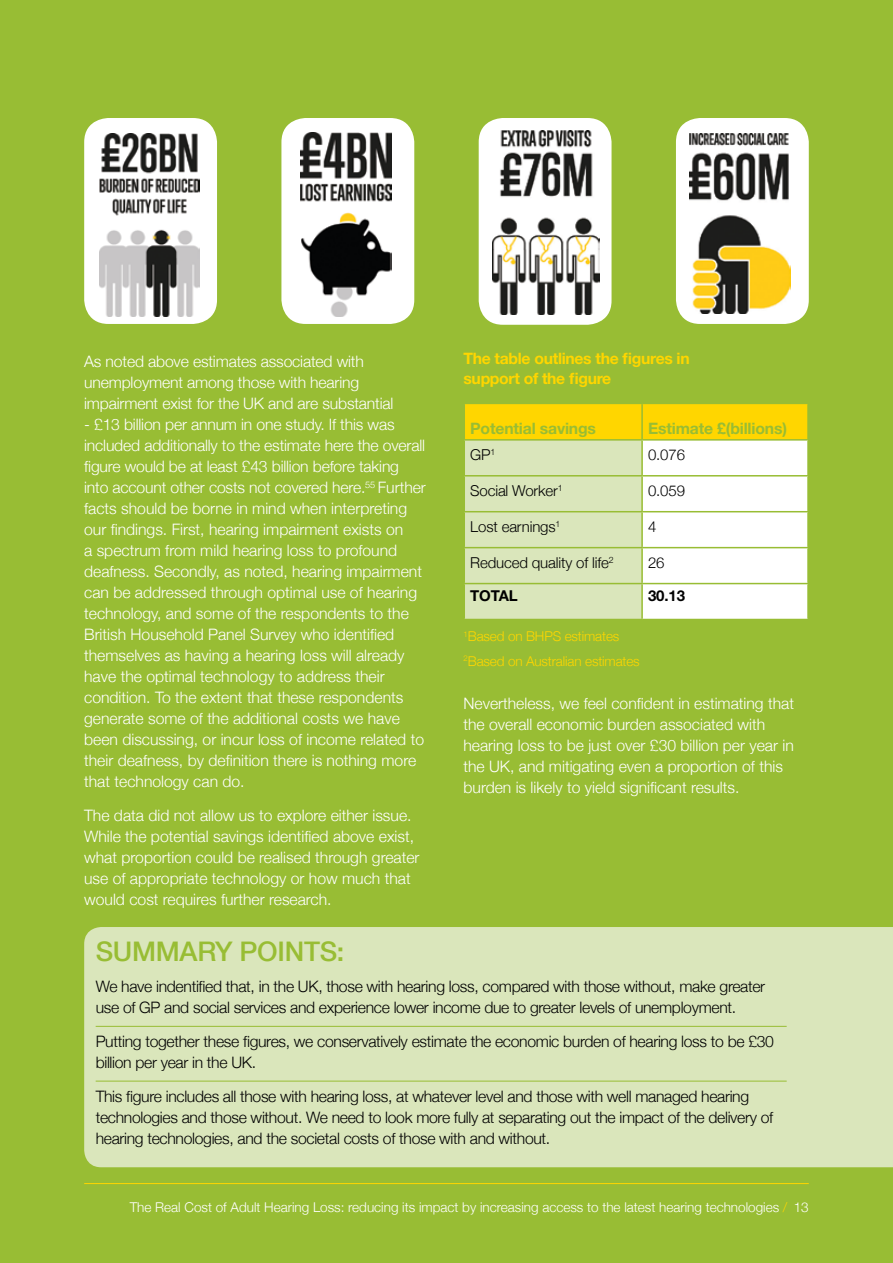
<style>
.page{position:relative;width:893px;height:1263px;background:#98bd34}
.page>*{position:absolute;margin:0;border:0;box-sizing:border-box;transform-origin:0 0}
.t1{font:500 27px "Helvetica Neue";letter-spacing:-.01em;color:#98bd34}
.t2{font:300 15.75px/21px "Helvetica Neue";color:#fff}
.t3{font:300 15.75px/21px "Helvetica Neue";letter-spacing:-.02em;color:#000}
.t4{font:700 15.75px/20.2px "Helvetica Neue";letter-spacing:-.02em;color:#ffd600}
.t5{font:700 15.75px "Helvetica Neue";letter-spacing:-.01em;color:#98bd34}
.t6{font:300 15px "Helvetica Neue";letter-spacing:-.01em;color:#000}
.t7{font:700 15px "Helvetica Neue";letter-spacing:-.01em;color:#000}
.t8{font:300 13.5px "Helvetica Neue";color:#fff}
.t9{font:300 13.5px/24.5px "Helvetica Neue";letter-spacing:-.01em;color:#ffd600}
.s1{color:#ffd600}
</style>
<div class="page">
<div style="left:84px;top:927px;width:809px;height:240px;background:#dae6bb"></div>
<hr style="left:96px;top:1026px;width:691px;height:1px;background:#98bd34">
<hr style="left:96px;top:1081px;width:691px;height:1px;background:#98bd34">
<svg style="left:465px;top:404px;width:342px;height:215px;background:#edecb3"></svg>
<hr style="left:641px;top:441px;width:2px;height:34px;background:#98bd34">
<hr style="left:463px;top:475px;width:179px;height:1px;background:#98bd34">
<hr style="left:642px;top:475px;width:167px;height:1px;background:#98bd34">
<hr style="left:641px;top:476px;width:2px;height:35px;background:#98bd34">
<hr style="left:463px;top:511px;width:179px;height:1px;background:#98bd34">
<hr style="left:642px;top:511px;width:167px;height:1px;background:#98bd34">
<hr style="left:641px;top:512px;width:2px;height:35px;background:#98bd34">
<hr style="left:463px;top:547px;width:179px;height:1px;background:#98bd34">
<hr style="left:642px;top:547px;width:167px;height:1px;background:#98bd34">
<hr style="left:641px;top:548px;width:2px;height:35px;background:#98bd34">
<hr style="left:463px;top:583px;width:179px;height:1px;background:#98bd34">
<hr style="left:642px;top:583px;width:167px;height:1px;background:#98bd34">
<hr style="left:641px;top:584px;width:2px;height:35px;background:#98bd34">
<hr style="left:641px;top:404px;width:2px;height:35px;background:#98bd34">
<hr style="left:463px;top:439px;width:179px;height:2px;background:#98bd34">
<hr style="left:642px;top:439px;width:167px;height:2px;background:#98bd34">
<div style="left:479px;top:118px;width:132px;height:207px;background:#fff;border-radius:24px"></div>
<img style="left:492px;top:131px;width:107px;height:184px">
<div style="left:676px;top:118px;width:133px;height:206px;background:#fff;border-radius:24px"></div>
<img style="left:689px;top:133px;width:102px;height:180px">
<div style="left:281px;top:118px;width:133px;height:206px;background:#fff;border-radius:24px"></div>
<img style="left:301px;top:132px;width:91px;height:184px">
<div style="left:84px;top:118px;width:133px;height:206px;background:#fff;border-radius:24px"></div>
<img style="left:99px;top:134px;width:100px;height:182px">
<hr style="left:84px;top:1183px;width:725px;height:1px;background:#ffd600">
<p class="t2" style="left:84px;top:350px;width:311px">As noted above estimates associated with unemployment among those with hearing impairment exist for the UK and are substantial</p>
<p class="t2" style="left:84px;top:413px;width:343px">- £13 billion per annum in one study. If this was included additionally to the estimate here the overall figure would be at least £43 billion before taking into account other costs not covered here.<sup>55</sup> Further facts should be borne in mind when interpreting our findings. First, hearing impairment exists on<br>a spectrum from mild hearing loss to profound deafness. Secondly, as noted, hearing impairment can be addressed through optimal use of hearing technology, and some of the respondents to the British Household Panel Survey who identified themselves as having a hearing loss will already have the optimal technology to address their condition. To the extent that these respondents generate some of the additional costs we have been discussing, or incur loss of income related to their deafness, by definition there is nothing more that technology can do.</p>
<p class="t2" style="left:84px;top:803px;width:337px">The data did not allow us to explore either issue.<br>While the potential savings identified above exist, what proportion could be realised through greater use of appropriate technology or how much that would cost requires further research.</p>
<p class="t4" style="left:463px;top:348px;width:228px">The table outlines the figures in support of the figure</p>
<p class="t5" style="left:470px;top:418px;width:127px">Potential savings</p>
<p class="t5" style="left:648px;top:418px;width:140px">Estimate £(billions)</p>
<p class="t6" style="left:470px;top:443px;width:27px">GP<sup>1</sup></p>
<p class="t6" style="left:648px;top:443px;width:38px">0.076</p>
<p class="t6" style="left:470px;top:479px;width:94px">Social Worker<sup>1</sup></p>
<p class="t6" style="left:648px;top:479px;width:38px">0.059</p>
<p class="t6" style="left:470px;top:515px;width:92px">Lost earnings<sup>1</sup></p>
<p class="t6" style="left:648px;top:515px;width:10px">4</p>
<p class="t6" style="left:470px;top:551px;width:145px">Reduced quality of life<sup>2</sup></p>
<p class="t6" style="left:648px;top:551px;width:18px">26</p>
<p class="t7" style="left:470px;top:587px;width:49px">TOTAL</p>
<p class="t7" style="left:648px;top:587px;width:38px">30.13</p>
<p class="t9" style="left:463px;top:623px;width:178px"><sup>1</sup>Based on BHPS estimates<br><sup>2</sup>Based on Australian estimates</p>
<p class="t2" style="left:463px;top:692px;width:332px">Nevertheless, we feel confident in estimating that the overall economic burden associated with hearing loss to be just over £30 billion per year in the UK, and mitigating even a proportion of this burden is likely to yield significant results.</p>
<h1 class="t1" style="left:96px;top:929px;width:179px">SUMMARY POINTS</h1>
<h1 class="t1" style="left:337px;top:929px;width:9px">:</h1>
<p class="t3" style="left:96px;top:975px;width:671px">We have indentified that, in the UK, those with hearing loss, compared with those without, make greater use of GP and social services and experience lower income due to greater levels of unemployment.</p>
<p class="t3" style="left:96px;top:1030px;width:680px">Putting together these figures, we conservatively estimate the economic burden of hearing loss to be £30 billion per year in the UK.</p>
<p class="t3" style="left:96px;top:1085px;width:679px">This figure includes all those with hearing loss, at whatever level and those with well managed hearing technologies and those without. We need to look more fully at separating out the impact of the delivery of hearing technologies, and the societal costs of those with and without.</p>
<p class="t8" style="left:130px;top:1196px;width:681px">The Real Cost of Adult Hearing Loss: reducing its impact by increasing access to the latest hearing technologies <span class="s1">/</span> 13</p>
</div>
